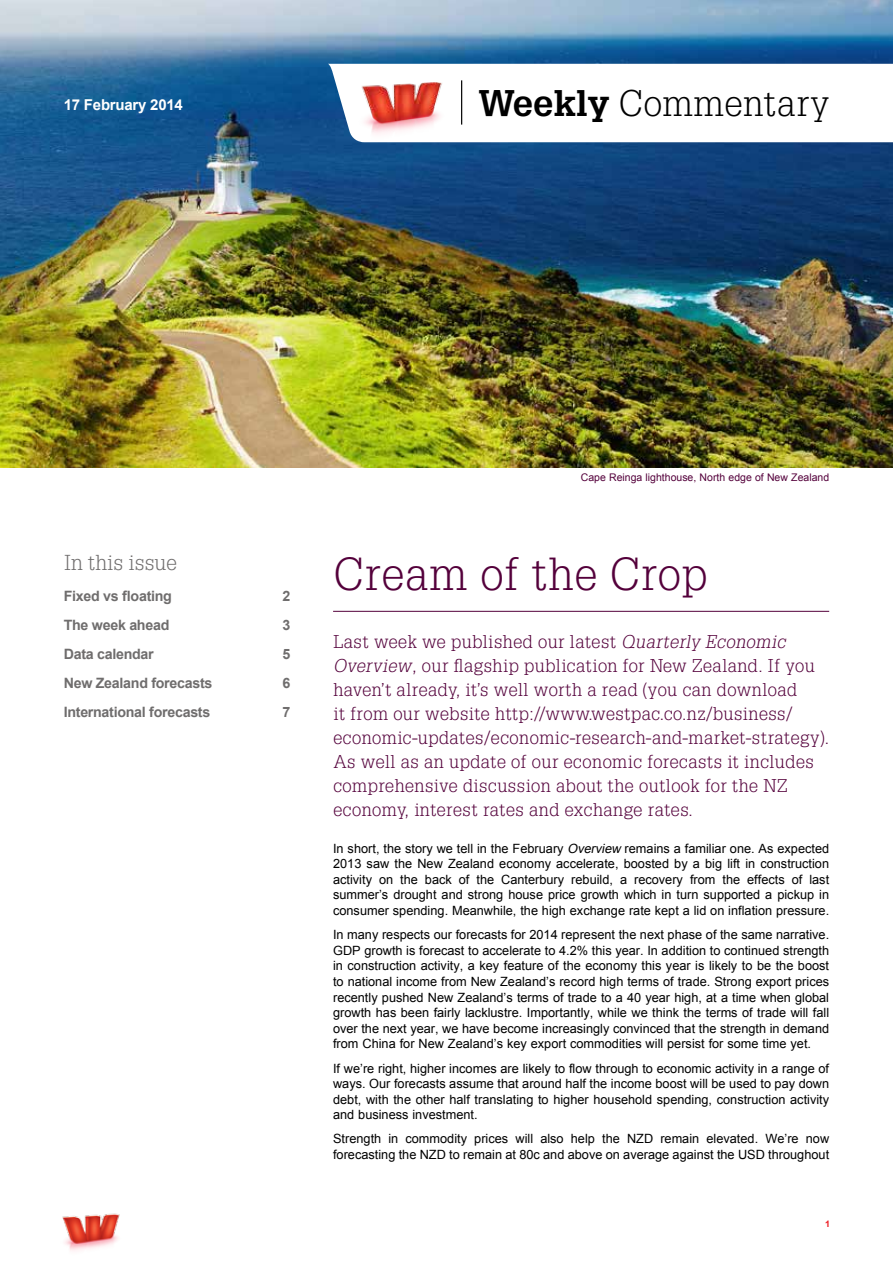
<style>
.page{position:relative;width:893px;height:1263px;background:#fff}
.page>*{position:absolute;margin:0;border:0;box-sizing:border-box;transform-origin:0 0}
.t1{font:45px "Westpac Helpa";letter-spacing:-.01em;color:#54003b}
.t2{font:36px "Westpac Helpa";letter-spacing:-.015em;color:#000}
.t3{font:21px "Westpac Helpa";letter-spacing:-.03em;color:#6f6d6d}
.t4{font:18px/24px "Westpac Helpa";letter-spacing:-.01em;color:#54003b}
.t5{font:700 15px "Arial";letter-spacing:-.015em;color:#fff}
.t6{font:700 14.25px "Arial";letter-spacing:-.02em;color:#6f6d6d}
.t7{font:12.75px/15.6px "Arial";color:#000;text-align:justify}
.t8{font:10.5px "Arial";color:#54003b}
.t9{font:700 9px "Arial";color:#ed1d24}
.s1{font-weight:700}
.s2{font-style:italic}
</style>
<div class="page">
<img style="left:0;top:0;width:893px;height:468px">
<hr style="left:333px;top:611px;width:496px;height:1px;background:#54003b">
<svg style="left:328px;top:64px;width:565px;height:78px"></svg>
<img style="left:344px;top:71px;width:118px;height:71px">
<hr style="left:461px;top:80px;width:1px;height:45px;background:#000">
<img style="left:62px;top:1213px;width:58px;height:38px">
<p class="t5" style="left:64px;top:94px;width:121px">17 February 2014</p>
<h2 class="t2" style="left:478px;top:81px;width:353px"><span class="s1">Weekly</span> Commentary</h2>
<h3 class="t3" style="left:64px;top:550px;width:115px">In this issue</h3>
<p class="t6" style="left:64px;top:587px;width:110px">Fixed vs floating</p>
<p class="t6" style="left:282px;top:587px;width:9px">2</p>
<p class="t6" style="left:64px;top:615px;width:107px">The week ahead</p>
<p class="t6" style="left:282px;top:615px;width:9px">3</p>
<p class="t6" style="left:64px;top:644px;width:92px">Data calendar</p>
<p class="t6" style="left:282px;top:644px;width:9px">5</p>
<p class="t6" style="left:64px;top:673px;width:150px">New Zealand forecasts</p>
<p class="t6" style="left:282px;top:673px;width:9px">6</p>
<p class="t6" style="left:64px;top:702px;width:148px">International forecasts</p>
<p class="t6" style="left:282px;top:702px;width:9px">7</p>
<p class="t8" style="left:581px;top:471px;width:250px">Cape Reinga lighthouse, North edge of New Zealand</p>
<h1 class="t1" style="left:333px;top:546px;width:377px">Cream of the Crop</h1>
<p class="t4" style="left:333px;top:629px;width:498px">Last week we published our latest <span class="s2">Quarterly Economic Overview</span>, our flagship publication for New Zealand. If you haven’t already, it’s well worth a read (you can download<br>it from our website http://www.westpac.co.nz/business/ economic-updates/economic-research-and-market-strategy).<br>As well as an update of our economic forecasts it includes comprehensive discussion about the outlook for the NZ economy, interest rates and exchange rates.</p>
<p class="t7" style="left:333px;top:840px;width:498px">In short, the story we tell in the February <span class="s2">Overview</span> remains a familiar one. As expected 2013 saw the New Zealand economy accelerate, boosted by a big lift in construction activity on the back of the Canterbury rebuild, a recovery from the effects of last summer’s drought and strong house price growth which in turn supported a pickup in consumer spending. Meanwhile, the high exchange rate kept a lid on inflation pressure.</p>
<p class="t7" style="left:333px;top:927px;width:498px">In many respects our forecasts for 2014 represent the next phase of the same narrative.<br>GDP growth is forecast to accelerate to 4.2% this year. In addition to continued strength in construction activity, a key feature of the economy this year is likely to be the boost to national income from New Zealand’s record high terms of trade. Strong export prices recently pushed New Zealand’s terms of trade to a 40 year high, at a time when global growth has been fairly lacklustre. Importantly, while we think the terms of trade will fall over the next year, we have become increasingly convinced that the strength in demand from China for New Zealand’s key export commodities will persist for some time yet.</p>
<p class="t7" style="left:333px;top:1060px;width:498px">If we’re right, higher incomes are likely to flow through to economic activity in a range of ways. Our forecasts assume that around half the income boost will be used to pay down debt, with the other half translating to higher household spending, construction activity and business investment.</p>
<p class="t7" style="left:333px;top:1131px;width:498px">Strength in commodity prices will also help the NZD remain elevated. We’re now forecasting the NZD to remain at 80c and above on average against the USD throughout</p>
<p class="t9" style="left:825px;top:1218px;width:7px">1</p>
</div>
